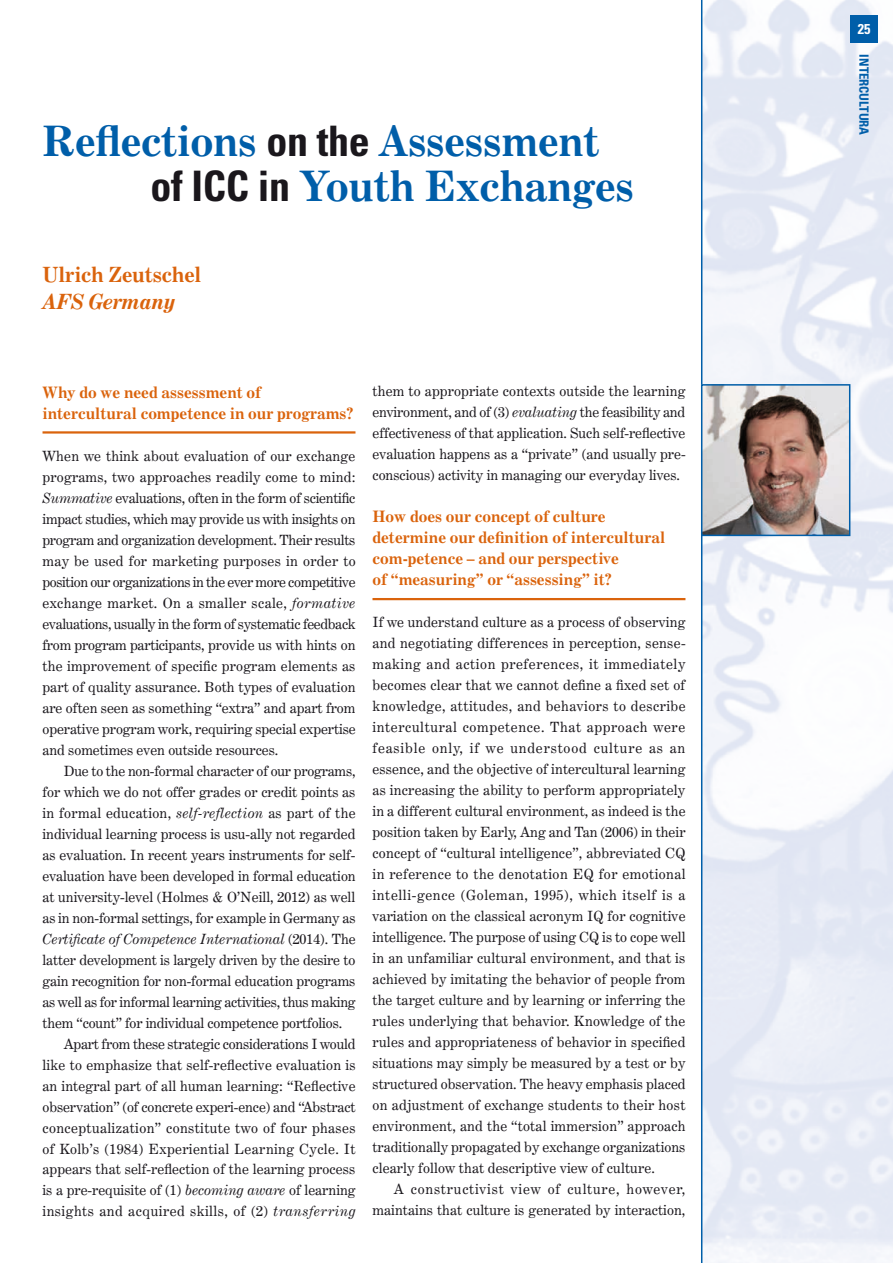
<style>
.page{position:relative;width:893px;height:1263px;background:#fff}
.page>*{position:absolute;margin:0;border:0;box-sizing:border-box;transform-origin:0 0}
.t1{font:700 42px/45px "Century Expanded BT";letter-spacing:-.01em;color:#005ea9}
.t2{font:700 21px "Century Expanded BT";letter-spacing:-.01em;color:#da630c}
.t3{font:italic 700 21px "Century Expanded BT";letter-spacing:-.01em;color:#da630c}
.t4{font:700 15.75px/21px "Century Expanded BT";color:#da630c}
.t5{font:700 condensed 14.25px "Univers";color:#fff}
.t6{font:14.1px/21px "Century Expanded BT";color:#1a171c;text-align:justify}
.t7{font:italic 14.1px "Century Expanded BT";letter-spacing:-.005em;color:#1a171c}
.t8{font:14.1px "Century Expanded BT";letter-spacing:.02em;color:#1a171c}
.t9{font:14.1px "Century Expanded BT";letter-spacing:.03em;color:#1a171c}
.t10{font:14.1px "Century Expanded BT";letter-spacing:.035em;color:#1a171c}
.t11{font:14.1px "Century Expanded BT";letter-spacing:.025em;color:#1a171c}
.t12{font:700 condensed 12.75px "Univers";color:#005ea9}
.s1{font-family:"Univers";font-stretch:condensed;color:#1a171c}
.s2{font-style:italic}
.s3{font-style:normal}
</style>
<div class="page">
<img style="left:702px;top:0;width:191px;height:1263px">
<hr style="left:701px;top:0;width:1px;height:1263px;background:#005ea9">
<div style="left:850px;top:15px;width:28px;height:28px;background:#005ea9"></div>
<hr style="left:43px;top:431px;width:312px;height:3px;background:#da630c">
<hr style="left:372px;top:598px;width:313px;height:2px;background:#da630c">
<img style="left:704px;top:387px;width:143px;height:146px">
<div style="left:701px;top:384px;width:149px;height:152px;border:2px solid #005ea9"></div>
<h1 class="t1" style="left:151px;top:118px;width:485px;text-indent:-108px">Reflections <span class="s1">on the</span> Assessment <span class="s1">of ICC in</span> Youth Exchanges</h1>
<h2 class="t2" style="left:43px;top:261px;width:161px">Ulrich Zeutschel</h2>
<h2 class="t3" style="left:43px;top:288px;width:135px">AFS Germany</h2>
<p class="t4" style="left:43px;top:381px;width:312px">Why do we need assessment of intercultural competence in our programs?</p>
<p class="t6" style="left:43px;top:445px;width:315px">When we think about evaluation of our exchange programs, two approaches readily come to mind:<br><span class="s2">Summative</span> evaluations, often in the form of scientific impact studies, which may provide us with insights on program and organization development. Their results may be used for marketing purposes in order to position our organizations in the ever more competitive exchange market. On a smaller scale, <span class="s2">formative </span>evaluations, usually in the form of systematic feedback from program participants, provide us with hints on the improvement of specific program elements as part of quality assurance. Both types of evaluation are often seen as something “extra” and apart from operative program work, requiring special expertise and sometimes even outside resources.</p>
<p class="t6" style="left:64px;top:760px;width:293px">Due to the non-formal character of our programs,</p>
<p class="t6" style="left:43px;top:781px;width:314px">for which we do not offer grades or credit points as</p>
<p class="t8" style="left:43px;top:804px;width:315px">in formal education, <span class="s2">self-reflection</span> as part of the</p>
<p class="t6" style="left:43px;top:823px;width:315px">individual learning process is usu-ally not regarded</p>
<p class="t6" style="left:43px;top:844px;width:314px">as evaluation. In recent years instruments for self-</p>
<p class="t6" style="left:43px;top:865px;width:315px">evaluation have been developed in formal education</p>
<p class="t6" style="left:43px;top:886px;width:314px">at university-level (Holmes &amp; O’Neill, 2012) as well</p>
<p class="t6" style="left:43px;top:907px;width:314px">as in non-formal settings, for example in Germany as</p>
<p class="t7" style="left:43px;top:930px;width:315px">Certificate of Competence International <span class="s3">(2014). The</span></p>
<p class="t6" style="left:43px;top:949px;width:314px">latter development is largely driven by the desire to</p>
<p class="t6" style="left:43px;top:970px;width:314px">gain recognition for non-formal education programs</p>
<p class="t6" style="left:43px;top:991px;width:315px">as well as for informal learning activities, thus making</p>
<p class="t6" style="left:43px;top:1012px;width:301px">them “count” for individual competence portfolios.</p>
<p class="t6" style="left:64px;top:1033px;width:293px">Apart from these strategic considerations I would</p>
<p class="t6" style="left:43px;top:1054px;width:315px">like to emphasize that self-reflective evaluation is</p>
<p class="t6" style="left:43px;top:1075px;width:315px">an integral part of all human learning: “Reflective</p>
<p class="t6" style="left:43px;top:1096px;width:315px">observation” (of concrete experi-ence) and “Abstract</p>
<p class="t9" style="left:43px;top:1119px;width:315px">conceptualization” constitute two of four phases</p>
<p class="t11" style="left:43px;top:1140px;width:315px">of Kolb’s (1984) Experiential Learning Cycle. It</p>
<p class="t6" style="left:43px;top:1159px;width:314px">appears that self-reflection of the learning process</p>
<p class="t6" style="left:43px;top:1180px;width:315px">is a pre-requisite of (1) <span class="s2">becoming aware</span> of learning</p>
<p class="t10" style="left:43px;top:1203px;width:315px">insights and acquired skills, of (2) <span class="s2">transferring</span></p>
<p class="t6" style="left:372px;top:380px;width:315px">them to appropriate contexts outside the learning environment, and of (3) <span class="s2">evaluating</span> the feasibility and effectiveness of that application. Such self-reflective evaluation happens as a “private” (and usually pre&shy;conscious) activity in managing our everyday lives.</p>
<p class="t4" style="left:372px;top:506px;width:294px">How does our concept of culture determine our definition of intercultural com-petence – and our perspective<br>of “measuring” or “assessing” it?</p>
<p class="t6" style="left:372px;top:611px;width:315px">If we understand culture as a process of observing and negotiating differences in perception, sense&shy;making and action preferences, it immediately becomes clear that we cannot define a fixed set of knowledge, attitudes, and behaviors to describe intercultural competence. That approach were feasible only, if we understood culture as an essence, and the objective of intercultural learning as increasing the ability to perform appropriately in a different cultural environment, as indeed is the position taken by Early, Ang and Tan (2006) in their concept of “cultural intelligence”, abbreviated CQ in reference to the denotation EQ for emotional intelli-gence (Goleman, 1995), which itself is a variation on the classical acronym IQ for cognitive intelligence. The purpose of using CQ is to cope well in an unfamiliar cultural environment, and that is achieved by imitating the behavior of people from the target culture and by learning or inferring the rules underlying that behavior. Knowledge of the rules and appropriateness of behavior in specified situations may simply be measured by a test or by structured observation. The heavy emphasis placed on adjustment of exchange students to their host environment, and the “total immersion” approach traditionally propagated by exchange organizations clearly follow that descriptive view of culture.</p>
<p class="t6" style="left:372px;top:1178px;width:314px;text-align:right">A constructivist view of culture, however, maintains that culture is generated by interaction,</p>
<p class="t5" style="left:858px;top:20px;width:14px">25</p>
<p class="t12" style="left:872px;top:54px;width:81px;rotate:90deg">intercultura</p>
</div>
